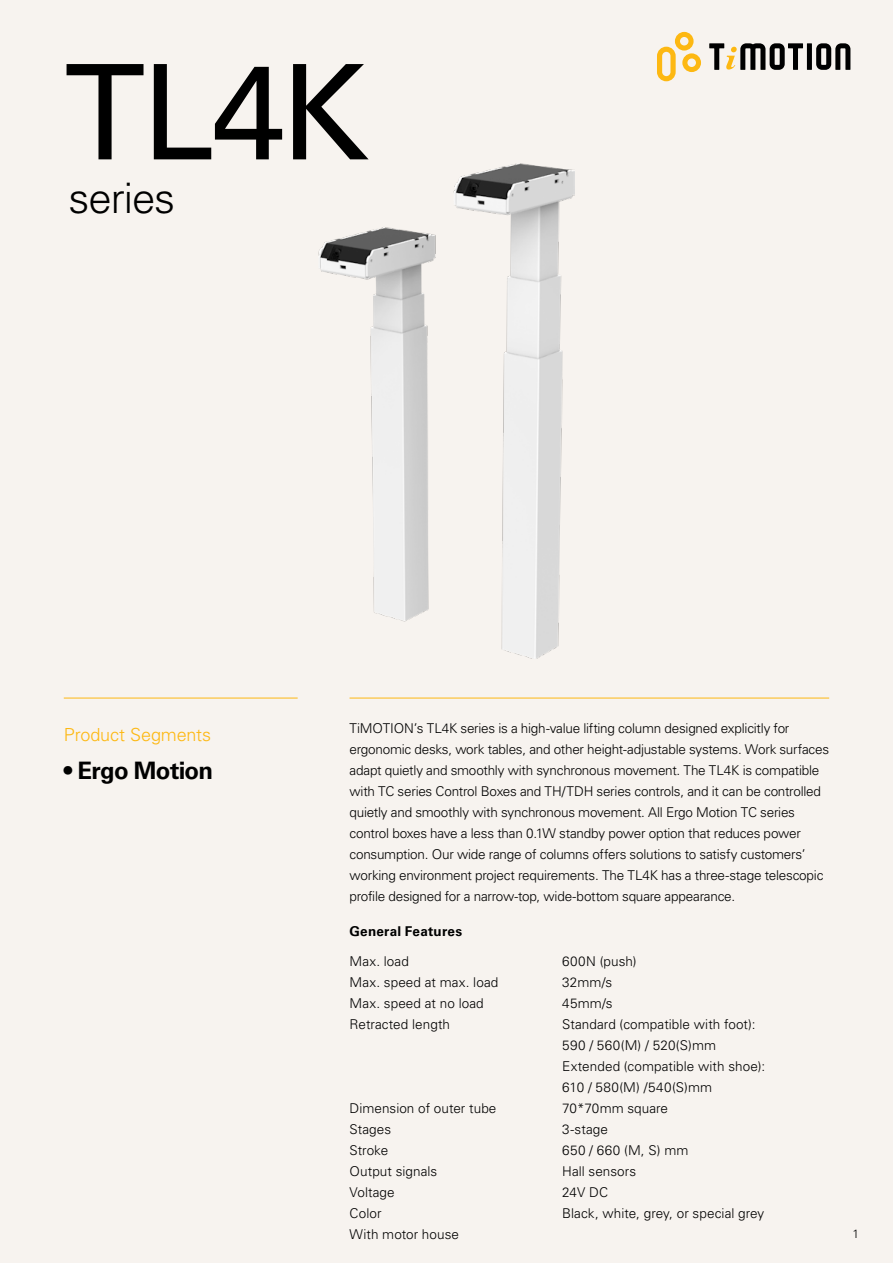
<style>
.page{position:relative;width:893px;height:1263px;background:#f7f3ef}
.page>*{position:absolute;margin:0;border:0;box-sizing:border-box;transform-origin:0 0}
.t1{font:132px "Univers LT Std";color:#000}
.t2{font:300 42px "Univers LT Std";letter-spacing:-.025em;color:#000}
.t3{font:700 24px "Univers LT Std";letter-spacing:-.03em;color:#000}
.t4{font:300 18px "Univers LT Std";letter-spacing:-.005em;color:#fdb812}
.t5{font:300 13.5px/21px "Univers LT Std";letter-spacing:-.015em;color:#000}
.t6{font:300 13.5px/21px "Univers LT Std";letter-spacing:.005em;color:#000}
.t7{font:300 13.5px "Univers LT Std";letter-spacing:.01em;color:#000}
.t8{font:700 13.5px "Univers LT Std";letter-spacing:.015em;color:#000}
.t9{font:300 13.5px "Univers LT Std";letter-spacing:.02em;color:#000}
.t10{font:300 12px "Univers LT Std";color:#000}
</style>
<div class="page">
<svg style="left:657px;top:32px;width:44px;height:49px"></svg>
<div style="left:807px;top:43px;width:5px;height:27px;background:#000"></div>
<svg style="left:816px;top:43px;width:34px;height:27px"></svg>
<svg style="left:709px;top:43px;width:94px;height:27px"></svg>
<hr style="left:350px;top:698px;width:479px;height:1px;background:#fdb812">
<hr style="left:64px;top:698px;width:234px;height:1px;background:#fdb812">
<img style="left:319px;top:163px;width:255px;height:495px">
<h1 class="t1" style="left:64px;top:34px;width:307px">TL4K</h1>
<h2 class="t2" style="left:69px;top:173px;width:108px">series</h2>
<h3 class="t4" style="left:64px;top:723px;width:149px">Product Segments</h3>
<h3 class="t3" style="left:64px;top:756px;width:151px">• Ergo Motion</h3>
<p class="t5" style="left:350px;top:718px;width:481px">TiMOTION’s TL4K series is a high-value lifting column designed explicitly for ergonomic desks, work tables, and other height-adjustable systems. Work surfaces adapt quietly and smoothly with synchronous movement. The TL4K is compatible with TC series Control Boxes and TH/TDH series controls, and it can be controlled quietly and smoothly with synchronous movement. All Ergo Motion TC series control boxes have a less than 0.1W standby power option that reduces power consumption. Our wide range of columns offers solutions to satisfy customers’ working environment project requirements. The TL4K has a three-stage telescopic profile designed for a narrow-top, wide-bottom square appearance.</p>
<p class="t8" style="left:350px;top:924px;width:114px">General Features</p>
<p class="t5" style="left:350px;top:950px;width:61px">Max. load</p>
<p class="t9" style="left:562px;top:953px;width:76px">600N (push)</p>
<p class="t7" style="left:350px;top:974px;width:150px">Max. speed at max. load</p>
<p class="t5" style="left:562px;top:971px;width:52px">32mm/s</p>
<p class="t6" style="left:350px;top:992px;width:136px">Max. speed at no load</p>
<p class="t5" style="left:562px;top:992px;width:52px">45mm/s</p>
<p class="t6" style="left:350px;top:1013px;width:102px">Retracted length</p>
<p class="t6" style="left:562px;top:1013px;width:205px">Standard (compatible with foot):<br>590 / 560(M) / 520(S)mm<br>Extended (compatible with shoe):<br>610 / 580(M) /540(S)mm</p>
<p class="t6" style="left:350px;top:1097px;width:148px">Dimension of outer tube</p>
<p class="t6" style="left:562px;top:1097px;width:107px">70*70mm square</p>
<p class="t5" style="left:350px;top:1118px;width:43px">Stages</p>
<p class="t5" style="left:562px;top:1118px;width:47px">3-stage</p>
<p class="t5" style="left:350px;top:1139px;width:40px">Stroke</p>
<p class="t5" style="left:562px;top:1139px;width:128px">650 / 660 (M, S) mm</p>
<p class="t6" style="left:350px;top:1161px;width:89px">Output signals</p>
<p class="t6" style="left:562px;top:1161px;width:76px">Hall sensors</p>
<p class="t6" style="left:350px;top:1182px;width:47px">Voltage</p>
<p class="t5" style="left:562px;top:1182px;width:47px">24V DC</p>
<p class="t5" style="left:350px;top:1203px;width:34px">Color</p>
<p class="t6" style="left:562px;top:1203px;width:204px">Black, white, grey, or special grey</p>
<p class="t6" style="left:350px;top:1224px;width:111px">With motor house</p>
<p class="t10" style="left:852px;top:1226px;width:8px">1</p>
</div>
